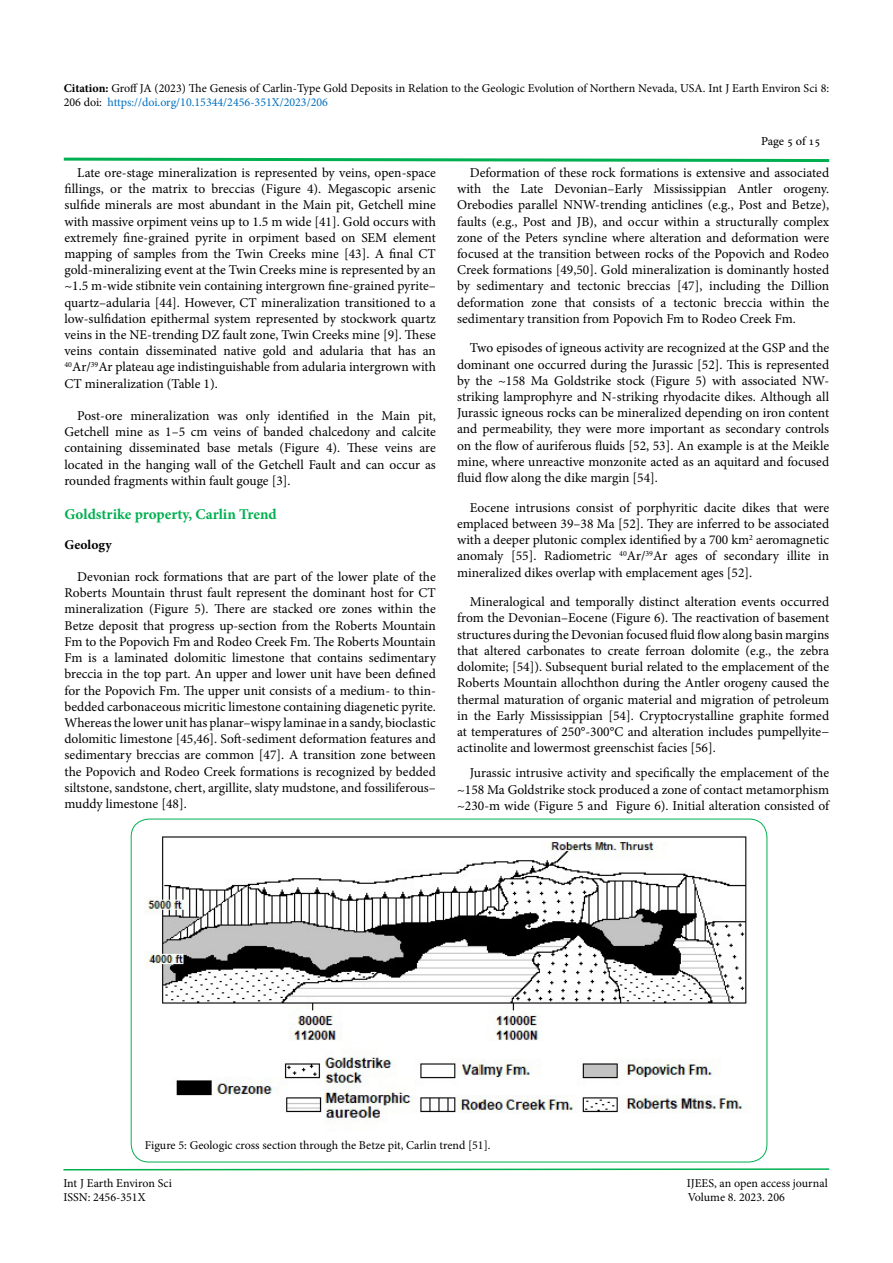
<style>
.page{position:relative;width:893px;height:1263px;background:#fff}
.page>*{position:absolute;margin:0;border:0;box-sizing:border-box;transform-origin:0 0}
.t1{font:700 15px "Minion Pro";color:#00b050}
.t2{font:13.5px/16.2px "Minion Pro";color:#000;text-align:justify}
.t3{font:700 13.5px "Minion Pro";letter-spacing:.01em;color:#000}
.t4{font:12px/14.4px "Minion Pro";color:#000}
.t5{font:12px "Adobe Hebrew";letter-spacing:-.005em;color:#000}
.s1{font-weight:700}
.s2{color:#0070c0}
</style>
<div class="page">
<svg style="left:63px;top:1168px;width:767px;height:3px;background:#7fd7a7"></svg>
<svg style="left:63px;top:157px;width:767px;height:5px"></svg>
<img style="left:145px;top:836px;width:602px;height:289px">
<p class="t4" style="left:64px;top:81px;width:767px"><span class="s1">Citation:</span> Groff JA (2023) The Genesis of Carlin-Type Gold Deposits in Relation to the Geologic Evolution of Northern Nevada, USA. Int J Earth Environ Sci 8:<br>206 doi: <span class="s2">https://doi.org/10.15344/2456-351X/2023/206</span></p>
<p class="t5" style="left:761px;top:134px;width:61px">Page 5 of 15</p>
<p class="t2" style="left:64px;top:165px;width:373px;text-indent:13px">Late ore-stage mineralization is represented by veins, open-space fillings, or the matrix to breccias (Figure 4). Megascopic arsenic sulfide minerals are most abundant in the Main pit, Getchell mine with massive orpiment veins up to 1.5 m wide [41]. Gold occurs with extremely fine-grained pyrite in orpiment based on SEM element mapping of samples from the Twin Creeks mine [43]. A final CT gold-mineralizing event at the Twin Creeks mine is represented by an ~1.5 m-wide stibnite vein containing intergrown fine-grained pyrite– quartz–adularia [44]. However, CT mineralization transitioned to a low-sulfidation epithermal system represented by stockwork quartz veins in the NE-trending DZ fault zone, Twin Creeks mine [9]. These veins contain disseminated native gold and adularia that has an <sup>40</sup>Ar/<sup>39</sup>Ar plateau age indistinguishable from adularia intergrown with CT mineralization (Table 1).</p>
<p class="t2" style="left:64px;top:408px;width:373px;text-indent:13px">Post-ore mineralization was only identified in the Main pit, Getchell mine as 1–5 cm veins of banded chalcedony and calcite containing disseminated base metals (Figure 4). These veins are located in the hanging wall of the Getchell Fault and can occur as rounded fragments within fault gouge [3].</p>
<p class="t1" style="left:64px;top:504px;width:214px">Goldstrike property, Carlin Trend</p>
<p class="t3" style="left:64px;top:535px;width:49px">Geology</p>
<p class="t2" style="left:64px;top:569px;width:373px;text-indent:13px">Devonian rock formations that are part of the lower plate of the Roberts Mountain thrust fault represent the dominant host for CT mineralization (Figure 5). There are stacked ore zones within the Betze deposit that progress up-section from the Roberts Mountain Fm to the Popovich Fm and Rodeo Creek Fm. The Roberts Mountain Fm is a laminated dolomitic limestone that contains sedimentary breccia in the top part. An upper and lower unit have been defined for the Popovich Fm. The upper unit consists of a medium- to thin&shy;bedded carbonaceous micritic limestone containing diagenetic pyrite.<br>Whereas the lower unit has planar–wispy laminae in a sandy, bioclastic dolomitic limestone [45,46]. Soft-sediment deformation features and sedimentary breccias are common [47]. A transition zone between the Popovich and Rodeo Creek formations is recognized by bedded siltstone, sandstone, chert, argillite, slaty mudstone, and fossiliferous– muddy limestone [48].</p>
<p class="t2" style="left:457px;top:165px;width:374px;text-indent:13px">Deformation of these rock formations is extensive and associated with the Late Devonian–Early Mississippian Antler orogeny.<br>Orebodies parallel NNW-trending anticlines (e.g., Post and Betze), faults (e.g., Post and JB), and occur within a structurally complex zone of the Peters syncline where alteration and deformation were focused at the transition between rocks of the Popovich and Rodeo Creek formations [49,50]. Gold mineralization is dominantly hosted by sedimentary and tectonic breccias [47], including the Dillion deformation zone that consists of a tectonic breccia within the sedimentary transition from Popovich Fm to Rodeo Creek Fm.</p>
<p class="t2" style="left:457px;top:340px;width:374px;text-indent:13px">Two episodes of igneous activity are recognized at the GSP and the dominant one occurred during the Jurassic [52]. This is represented by the ~158 Ma Goldstrike stock (Figure 5) with associated NW&shy;striking lamprophyre and N-striking rhyodacite dikes. Although all Jurassic igneous rocks can be mineralized depending on iron content and permeability, they were more important as secondary controls on the flow of auriferous fluids [52, 53]. An example is at the Meikle mine, where unreactive monzonite acted as an aquitard and focused fluid flow along the dike margin [54].</p>
<p class="t2" style="left:457px;top:499px;width:374px;text-indent:13px">Eocene intrusions consist of porphyritic dacite dikes that were emplaced between 39–38 Ma [52]. They are inferred to be associated with a deeper plutonic complex identified by a 700 km<sup>2</sup> aeromagnetic anomaly [55]. Radiometric <sup>40</sup>Ar/<sup>39</sup>Ar ages of secondary illite in mineralized dikes overlap with emplacement ages [52].</p>
<p class="t2" style="left:457px;top:594px;width:374px;text-indent:13px">Mineralogical and temporally distinct alteration events occurred from the Devonian–Eocene (Figure 6). The reactivation of basement structures during the Devonian focused fluid flow along basin margins that altered carbonates to create ferroan dolomite (e.g., the zebra dolomite; [54]). Subsequent burial related to the emplacement of the Roberts Mountain allochthon during the Antler orogeny caused the thermal maturation of organic material and migration of petroleum in the Early Mississippian [54]. Cryptocrystalline graphite formed at temperatures of 250°-300°C and alteration includes pumpellyite− actinolite and lowermost greenschist facies [56].</p>
<p class="t2" style="left:457px;top:765px;width:374px;text-indent:13px">Jurassic intrusive activity and specifically the emplacement of the ~158 Ma Goldstrike stock produced a zone of contact metamorphism ~230-m wide (Figure 5 and Figure 6). Initial alteration consisted of</p>
<p class="t4" style="left:145px;top:1137px;width:347px">Figure 5: Geologic cross section through the Betze pit, Carlin trend [51].</p>
<p class="t4" style="left:63px;top:1176px;width:110px">Int J Earth Environ Sci</p>
<p class="t4" style="left:687px;top:1176px;width:142px">IJEES, an open access journal</p>
<p class="t4" style="left:63px;top:1190px;width:84px">ISSN: 2456-351X</p>
<p class="t4" style="left:688px;top:1190px;width:99px">Volume 8. 2023. 206</p>
</div>
